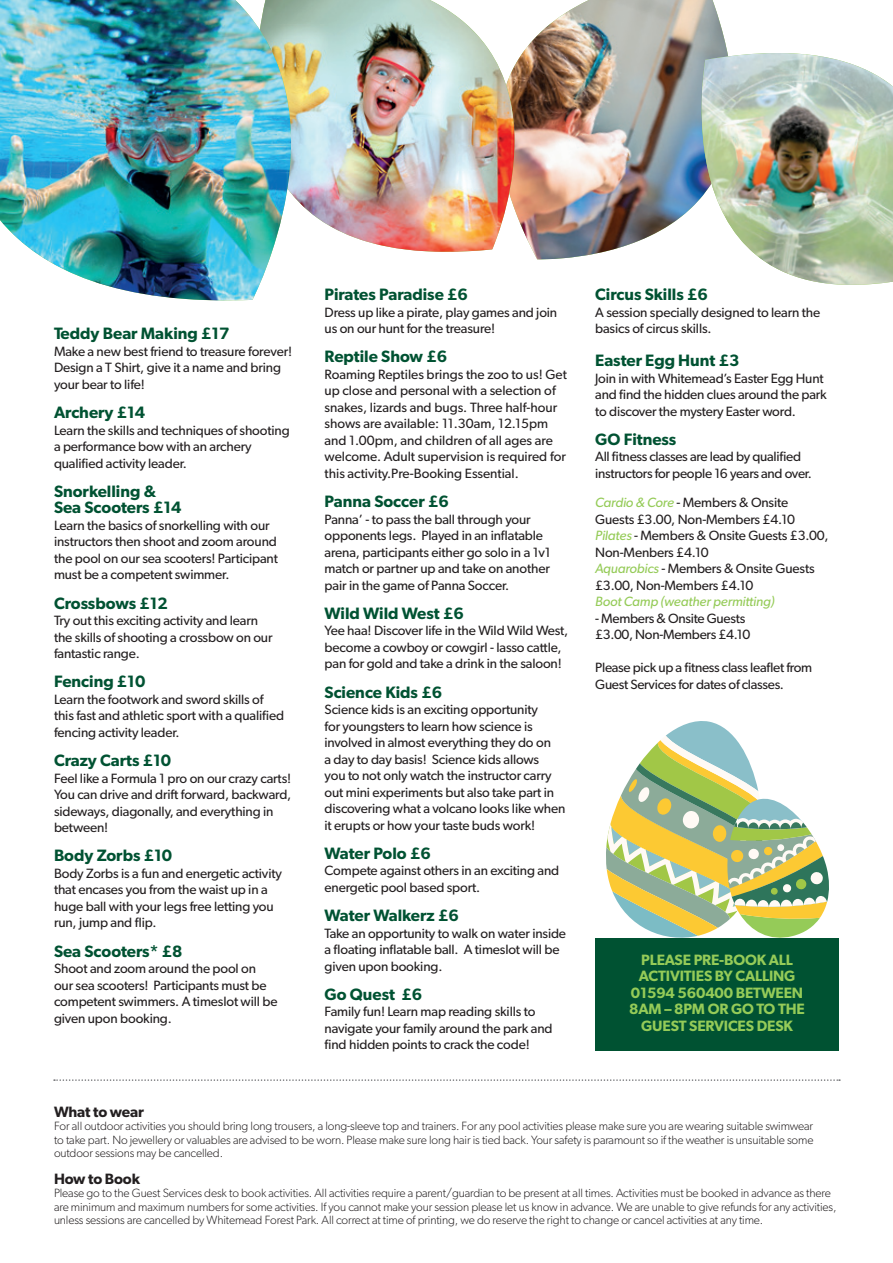
<style>
.page{position:relative;width:893px;height:1263px;background:#fff}
.page>*{position:absolute;margin:0;border:0;box-sizing:border-box;transform-origin:0 0}
.t1{font:600 16.5px/16.5px "Gibson";color:#005232}
.t2{font:600 15px/16.5px "Gibson";letter-spacing:-.01em;color:#95cb58;text-align:center}
.t3{font:600 15px "Gibson";letter-spacing:-.01em;color:#231f20}
.t4{font:13.5px/16.5px "Gibson";letter-spacing:-.01em;color:#231f20}
.t5{font:italic 13.5px "Gibson";letter-spacing:-.01em;color:#95cb58}
.t6{font:300 12px/13.5px "Gibson";letter-spacing:-.01em;color:#231f20;text-align:justify}
.s1{font-style:italic;color:#95cb58}
</style>
<div class="page">
<img style="left:618px;top:0;width:98px;height:248px">
<img style="left:533px;top:0;width:85px;height:260px">
<img style="left:440px;top:0;width:95px;height:252px">
<img style="left:654px;top:8px;width:74px;height:240px">
<img style="left:694px;top:53px;width:199px;height:232px">
<img style="left:329px;top:0;width:111px;height:252px">
<img style="left:0;top:0;width:329px;height:301px">
<div style="left:595px;top:938px;width:244px;height:112px;background:#005232"></div>
<svg style="left:54px;top:1079px;width:786px;height:2px"></svg>
<svg style="left:606px;top:721px;width:223px;height:217px"></svg>
<p class="t1" style="left:54px;top:325px;width:177px">Teddy Bear Making £17</p>
<p class="t4" style="left:54px;top:343px;width:240px">Make a new best friend to treasure forever!<br>Design a T Shirt, give it a name and bring your bear to life!</p>
<p class="t1" style="left:54px;top:404px;width:93px">Archery £14</p>
<p class="t4" style="left:54px;top:421px;width:237px">Learn the skills and techniques of shooting a performance bow with an archery qualified activity leader.</p>
<p class="t1" style="left:54px;top:483px;width:129px">Snorkelling &amp;<br>Sea Scooters £14</p>
<p class="t4" style="left:54px;top:517px;width:225px">Learn the basics of snorkelling with our instructors then shoot and zoom around the pool on our sea scooters! Participant must be a competent swimmer.</p>
<p class="t1" style="left:54px;top:594px;width:115px">Crossbows £12</p>
<p class="t4" style="left:54px;top:612px;width:220px">Try out this exciting activity and learn the skills of shooting a crossbow on our fantastic range.</p>
<p class="t1" style="left:54px;top:673px;width:93px">Fencing £10</p>
<p class="t4" style="left:54px;top:691px;width:232px">Learn the footwork and sword skills of this fast and athletic sport with a qualified fencing activity leader.</p>
<p class="t1" style="left:54px;top:752px;width:119px">Crazy Carts £10</p>
<p class="t4" style="left:54px;top:770px;width:239px">Feel like a Formula 1 pro on our crazy carts!<br>You can drive and drift forward, backward, sideways, diagonally, and everything in between!</p>
<p class="t1" style="left:54px;top:847px;width:120px">Body Zorbs £10</p>
<p class="t4" style="left:54px;top:865px;width:229px">Body Zorbs is a fun and energetic activity that encases you from the waist up in a huge ball with your legs free letting you run, jump and flip.</p>
<p class="t1" style="left:54px;top:942px;width:130px">Sea Scooters* £8</p>
<p class="t4" style="left:54px;top:960px;width:225px">Shoot and zoom around the pool on our sea scooters! Participants must be competent swimmers. A timeslot will be given upon booking.</p>
<p class="t1" style="left:325px;top:286px;width:145px">Pirates Paradise £6</p>
<p class="t4" style="left:325px;top:303px;width:234px">Dress up like a pirate, play games and join us on our hunt for the treasure!</p>
<p class="t1" style="left:325px;top:348px;width:124px">Reptile Show £6</p>
<p class="t4" style="left:325px;top:366px;width:244px">Roaming Reptiles brings the zoo to us! Get up close and personal with a selection of snakes, lizards and bugs. Three half-hour shows are available: 11.30am, 12.15pm and 1.00pm, and children of all ages are welcome. Adult supervision is required for this activity.Pre-Booking Essential.</p>
<p class="t1" style="left:325px;top:493px;width:126px">Panna Soccer £6</p>
<p class="t4" style="left:325px;top:510px;width:228px">Panna’ - to pass the ball through your opponents legs. Played in an inflatable arena, participants either go solo in a 1v1 match or partner up and take on another pair in the game of Panna Soccer.</p>
<p class="t1" style="left:325px;top:604px;width:141px">Wild Wild West £6</p>
<p class="t4" style="left:325px;top:622px;width:245px">Yee haa! Discover life in the Wild Wild West, become a cowboy or cowgirl - lasso cattle, pan for gold and take a drink in the saloon!</p>
<p class="t1" style="left:325px;top:683px;width:119px">Science Kids £6</p>
<p class="t4" style="left:325px;top:701px;width:242px">Science kids is an exciting opportunity<br>for youngsters to learn how science is involved in almost everything they do on<br>a day to day basis! Science kids allows<br>you to not only watch the instructor carry out mini experiments but also take part in discovering what a volcano looks like when it erupts or how your taste buds work!</p>
<p class="t1" style="left:325px;top:844px;width:108px">Water Polo £6</p>
<p class="t4" style="left:325px;top:862px;width:236px">Compete against others in an exciting and energetic pool based sport.</p>
<p class="t1" style="left:325px;top:907px;width:136px">Water Walkerz £6</p>
<p class="t4" style="left:325px;top:924px;width:243px">Take an opportunity to walk on water inside a floating inflatable ball. A timeslot will be given upon booking.</p>
<p class="t1" style="left:325px;top:985px;width:99px">Go Quest £6</p>
<p class="t4" style="left:325px;top:1003px;width:229px">Family fun! Learn map reading skills to navigate your family around the park and find hidden points to crack the code!</p>
<p class="t1" style="left:595px;top:286px;width:114px">Circus Skills £6</p>
<p class="t4" style="left:595px;top:303px;width:227px">A session specially designed to learn the basics of circus skills.</p>
<p class="t1" style="left:595px;top:352px;width:146px">Easter Egg Hunt £3</p>
<p class="t4" style="left:595px;top:369px;width:233px">Join in with Whitemead’s Easter Egg Hunt and find the hidden clues around the park to discover the mystery Easter word.</p>
<p class="t1" style="left:595px;top:430px;width:83px">GO Fitness</p>
<p class="t4" style="left:595px;top:448px;width:218px">All fitness classes are lead by qualified instructors for people 16 years and over.</p>
<p class="t4" style="left:595px;top:494px;width:235px"><span class="s1">Cardio &amp; Core</span> - Members &amp; Onsite<br>Guests £3.00, Non-Members £4.10<br><span class="s1">Pilates</span> - Members &amp; Onsite Guests £3.00,<br>Non-Menbers £4.10<br><span class="s1">Aquarobics</span> - Members &amp; Onsite Guests £3.00, Non-Members £4.10</p>
<p class="t5" style="left:595px;top:593px;width:181px">Boot Camp (weather permitting)</p>
<p class="t4" style="left:595px;top:609px;width:157px">- Members &amp; Onsite Guests £3.00, Non-Members £4.10</p>
<p class="t4" style="left:595px;top:659px;width:219px">Please pick up a fitness class leaflet from<br>Guest Services for dates of classes.</p>
<p class="t2" style="left:629px;top:951px;width:177px">PLEASE PRE-BOOK ALL<br>ACTIVITIES BY CALLING<br>01594 560400 BETWEEN<br>8AM – 8PM OR GO TO THE<br>GUEST SERVICES DESK</p>
<p class="t3" style="left:54px;top:1102px;width:91px">What to wear</p>
<p class="t6" style="left:54px;top:1119px;width:761px">For all outdoor activities you should bring long trousers, a long-sleeve top and trainers. For any pool activities please make sure you are wearing suitable swimwear to take part. No jewellery or valuables are advised to be worn. Please make sure long hair is tied back. Your safety is paramount so if the weather is unsuitable some outdoor sessions may be cancelled.</p>
<p class="t3" style="left:54px;top:1169px;width:88px">How to Book</p>
<p class="t6" style="left:54px;top:1186px;width:784px;text-align:left">Please go to the Guest Services desk to book activities. All activities require a parent/guardian to be present at all times. Activities must be booked in advance as there are minimum and maximum numbers for some activities. If you cannot make your session please let us know in advance. We are unable to give refunds for any activities, unless sessions are cancelled by Whitemead Forest Park. All correct at time of printing, we do reserve the right to change or cancel activities at any time.</p>
</div>
